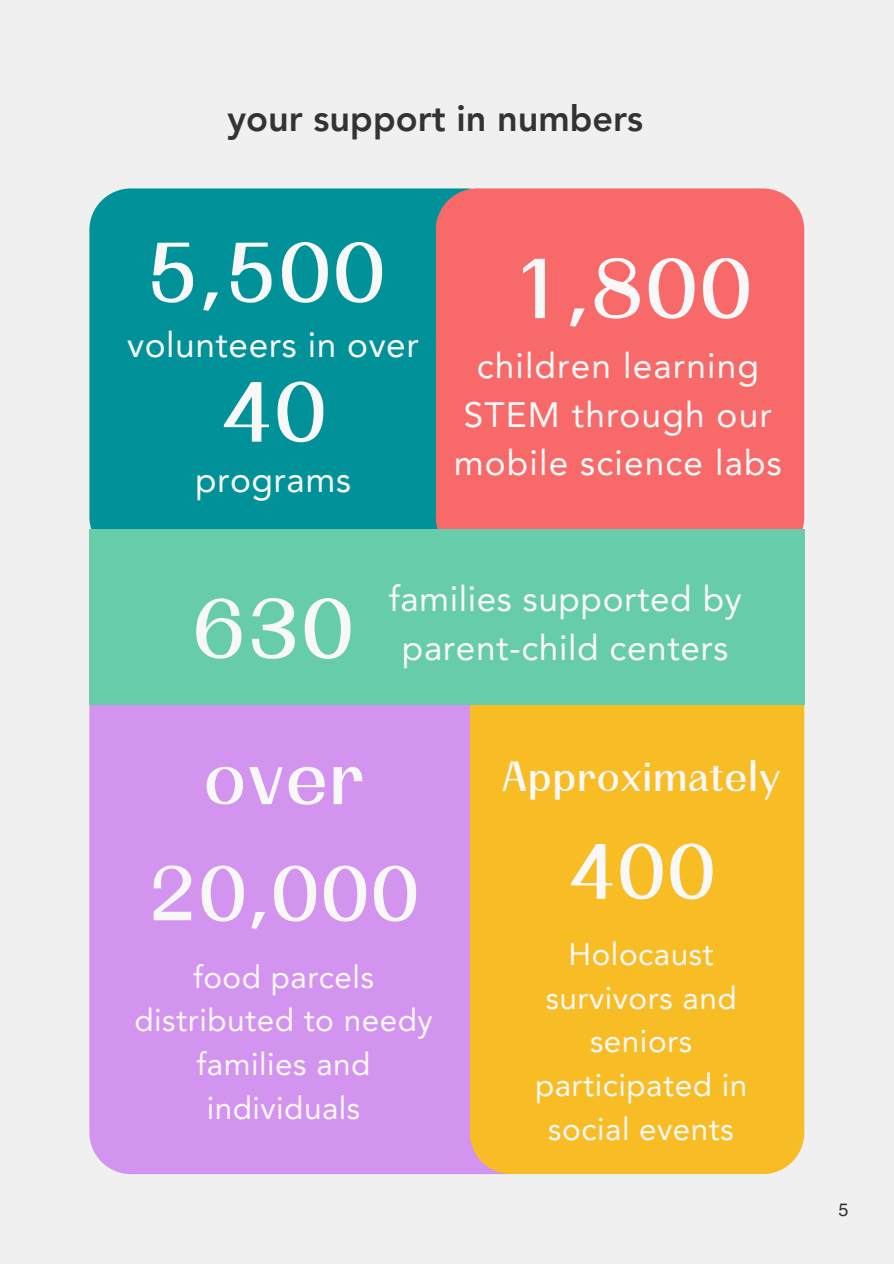
<style>
.page{position:relative;width:894px;height:1264px;background:#fff}
.page>*{position:absolute;margin:0;border:0;box-sizing:border-box;transform-origin:0 0}
.t1{font:900 88.05px "Canva Endeavor";letter-spacing:.015em;color:#f8f8f8}
.t2{font:900 81px "Canva Endeavor";letter-spacing:.015em;color:#f8f8f8}
.t3{font:900 43.65px "Canva Endeavor";letter-spacing:.015em;color:#f8f8f8}
.t4{font:800 36px "Avenir LT Pro";color:#333}
.t5{font:35.25px/48.9px "Avenir LT Pro";letter-spacing:.015em;color:#f8f8f8;text-align:center}
.t6{font:31.5px/43.7px "Avenir LT Pro";letter-spacing:.015em;color:#f8f8f8;text-align:center}
.t7{font:18px "Helvetica LT Pro";color:#333}
</style>
<div class="page">
<div style="left:0;top:0;width:893px;height:1263px;background:#f0f0f0"></div>
<div style="left:89px;top:649px;width:459px;height:525px;background:#d394f0;border-radius:42px"></div>
<div style="left:469px;top:626px;width:335px;height:547px;background:#f8bd25;border-radius:42px"></div>
<div style="left:89px;top:188px;width:418px;height:370px;background:#009298;border-radius:42px"></div>
<div style="left:435px;top:188px;width:369px;height:370px;background:#f86a6a;border-radius:42px"></div>
<div style="left:89px;top:529px;width:715px;height:176px;background:#6ca"></div>
<h4 class="t4" style="left:227px;top:104px;width:417px">your support in numbers</h4>
<h1 class="t1" style="left:145px;top:222px;width:241px">5,500</h1>
<h5 class="t5" style="left:127px;top:323px;width:293px">volunteers in over</h5>
<p class="t1" style="left:219px;top:362px;width:109px">40</p>
<h5 class="t5" style="left:195px;top:458px;width:157px">programs</h5>
<h1 class="t1" style="left:512px;top:238px;width:241px">1,800</h1>
<h5 class="t5" style="left:453px;top:344px;width:329px">children learning<br>STEM through our mobile science labs</h5>
<p class="t1" style="left:192px;top:578px;width:163px">630</p>
<h2 class="t5" style="left:388px;top:577px;width:354px">families supported by parent-child centers</h2>
<p class="t2" style="left:203px;top:730px;width:162px">over</p>
<h1 class="t3" style="left:501px;top:751px;width:281px">Approximately</h1>
<h2 class="t2" style="left:148px;top:847px;width:272px">20,000</h2>
<h3 class="t6" style="left:134px;top:957px;width:299px">food parcels distributed to needy families and individuals</h3>
<h1 class="t2" style="left:566px;top:825px;width:150px">400</h1>
<h5 class="t6" style="left:535px;top:935px;width:214px">Holocaust survivors and seniors participated in social events</h5>
<p class="t7" style="left:838px;top:1203px;width:12px">5</p>
</div>
